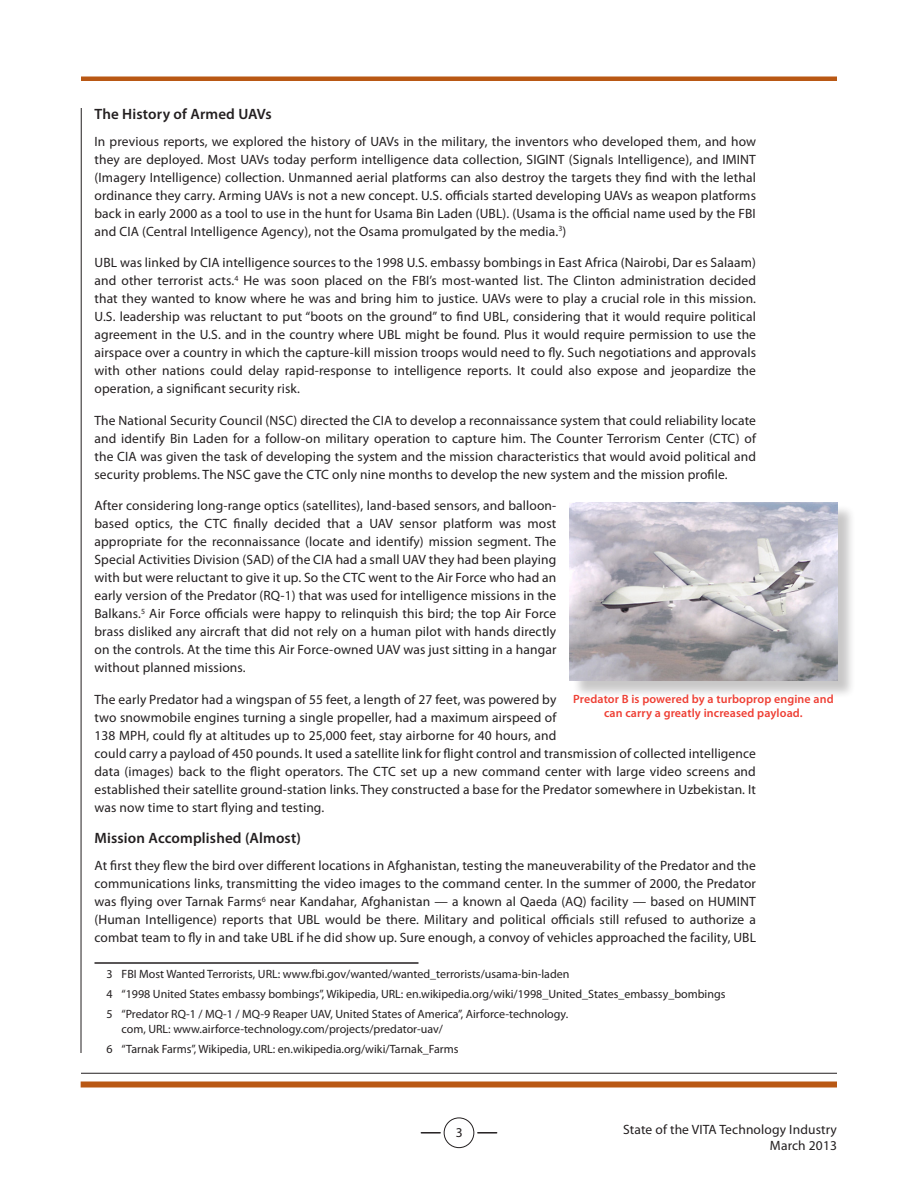
<style>
.page{position:relative;width:918px;height:1188px;background:#fff}
.page>*{position:absolute;margin:0;border:0;box-sizing:border-box;transform-origin:0 0}
.Head_3{font:600 15px "Myriad Pro";letter-spacing:.01em;color:#231f20}
.Body{font:13.5px/18px "Myriad Pro";letter-spacing:.01em;color:#231f20;text-align:justify}
.t1{font:12px/20.2px "Myriad Pro";color:#231f20}
.t2{font:600 12px/14.4px "Myriad Pro";letter-spacing:.01em;color:#ee3f34;text-align:center}
</style>
<div class="page">
<svg style="left:421px;top:1132px;width:19px;height:2px"></svg>
<svg style="left:478px;top:1132px;width:19px;height:2px"></svg>
<div style="left:444px;top:1118px;width:30px;height:30px;border:1px solid #231f20;border-radius:50%"></div>
<div style="left:81px;top:1081px;width:756px;height:6px;background:#b95814"></div>
<hr style="left:81px;top:1073px;width:756px;height:1px;background:#231f20">
<div style="left:81px;top:76px;width:756px;height:5px;background:#b95814"></div>
<hr style="left:81px;top:108px;width:1px;height:945px;background:#231f20">
<hr style="left:94px;top:962px;width:324px;height:2px;background:#231f20">
<div style="left:572px;top:505px;width:284px;height:194px;background:#231f20;opacity:.25"></div>
<img style="left:570px;top:502px;width:267px;height:178px">
<p class="Head_3" style="left:94px;top:105px;width:179px">The History of Armed UAVs</p>
<p class="Body" style="left:94px;top:132px;width:663px">In previous reports, we explored the history of UAVs in the military, the inventors who developed them, and how they are deployed. Most UAVs today perform intelligence data collection, SIGINT (Signals Intelligence), and IMINT (Imagery Intelligence) collection. Unmanned aerial platforms can also destroy the targets they find with the lethal ordinance they carry. Arming UAVs is not a new concept. U.S. officials started developing UAVs as weapon platforms back in early 2000 as a tool to use in the hunt for Usama Bin Laden (UBL). (Usama is the official name used by the FBI and CIA (Central Intelligence Agency), not the Osama promulgated by the media.<sup>3</sup>)</p>
<p class="Body" style="left:94px;top:254px;width:663px">UBL was linked by CIA intelligence sources to the 1998 U.S. embassy bombings in East Africa (Nairobi, Dar es Salaam) and other terrorist acts.<sup>4</sup> He was soon placed on the FBI’s most-wanted list. The Clinton administration decided that they wanted to know where he was and bring him to justice. UAVs were to play a crucial role in this mission.<br>U.S. leadership was reluctant to put “boots on the ground” to find UBL, considering that it would require political agreement in the U.S. and in the country where UBL might be found. Plus it would require permission to use the airspace over a country in which the capture-kill mission troops would need to fly. Such negotiations and approvals with other nations could delay rapid-response to intelligence reports. It could also expose and jeopardize the operation, a significant security risk.</p>
<p class="Body" style="left:94px;top:411px;width:663px">The National Security Council (NSC) directed the CIA to develop a reconnaissance system that could reliability locate and identify Bin Laden for a follow-on military operation to capture him. The Counter Terrorism Center (CTC) of the CIA was given the task of developing the system and the mission characteristics that would avoid political and security problems. The NSC gave the CTC only nine months to develop the new system and the mission profile.</p>
<p class="Body" style="left:94px;top:497px;width:463px">After considering long-range optics (satellites), land-based sensors, and balloon&shy;based optics, the CTC finally decided that a UAV sensor platform was most appropriate for the reconnaissance (locate and identify) mission segment. The Special Activities Division (SAD) of the CIA had a small UAV they had been playing with but were reluctant to give it up. So the CTC went to the Air Force who had an early version of the Predator (RQ-1) that was used for intelligence missions in the Balkans.<sup>5</sup> Air Force officials were happy to relinquish this bird; the top Air Force brass disliked any aircraft that did not rely on a human pilot with hands directly on the controls. At the time this Air Force-owned UAV was just sitting in a hangar without planned missions.</p>
<p class="Body" style="left:94px;top:690px;width:663px;text-align:left">The early Predator had a wingspan of 55 feet, a length of 27 feet, was powered by<br>two snowmobile engines turning a single propeller, had a maximum airspeed of<br>138 MPH, could fly at altitudes up to 25,000 feet, stay airborne for 40 hours, and<br>could carry a payload of 450 pounds. It used a satellite link for flight control and transmission of collected intelligence data (images) back to the flight operators. The CTC set up a new command center with large video screens and established their satellite ground-station links. They constructed a base for the Predator somewhere in Uzbekistan. It was now time to start flying and testing.</p>
<p class="Head_3" style="left:94px;top:829px;width:208px">Mission Accomplished (Almost)</p>
<p class="Body" style="left:94px;top:856px;width:663px">At first they flew the bird over different locations in Afghanistan, testing the maneuverability of the Predator and the communications links, transmitting the video images to the command center. In the summer of 2000, the Predator was flying over Tarnak Farms<sup>6</sup> near Kandahar, Afghanistan — a known al Qaeda (AQ) facility — based on HUMINT (Human Intelligence) reports that UBL would be there. Military and political officials still refused to authorize a combat team to fly in and take UBL if he did show up. Sure enough, a convoy of vehicles approached the facility, UBL</p>
<p class="t1" style="left:106px;top:964px;width:621px">3 FBI Most Wanted Terrorists, URL: www.fbi.gov/wanted/wanted_terrorists/usama-bin-laden<br>4 “1998 United States embassy bombings”, Wikipedia, URL: en.wikipedia.org/wiki/1998_United_States_embassy_bombings<br>5 “Predator RQ-1 / MQ-1 / MQ-9 Reaper UAV, United States of America”, Airforce-technology.</p>
<p class="t1" style="left:106px;top:1018px;width:354px;text-align:center">com, URL: www.airforce-technology.com/projects/predator-uav/<br>6 “Tarnak Farms”, Wikipedia, URL: en.wikipedia.org/wiki/Tarnak_Farms</p>
<p class="t2" style="left:573px;top:691px;width:262px">Predator B is powered by a turboprop engine and can carry a greatly increased payload.</p>
<p class="Body" style="left:456px;top:1124px;width:8px">3</p>
<p class="Body" style="left:623px;top:1121px;width:215px;line-height:16.2px;text-align:right">State of the VITA Technology Industry<br>March 2013</p>
</div>
